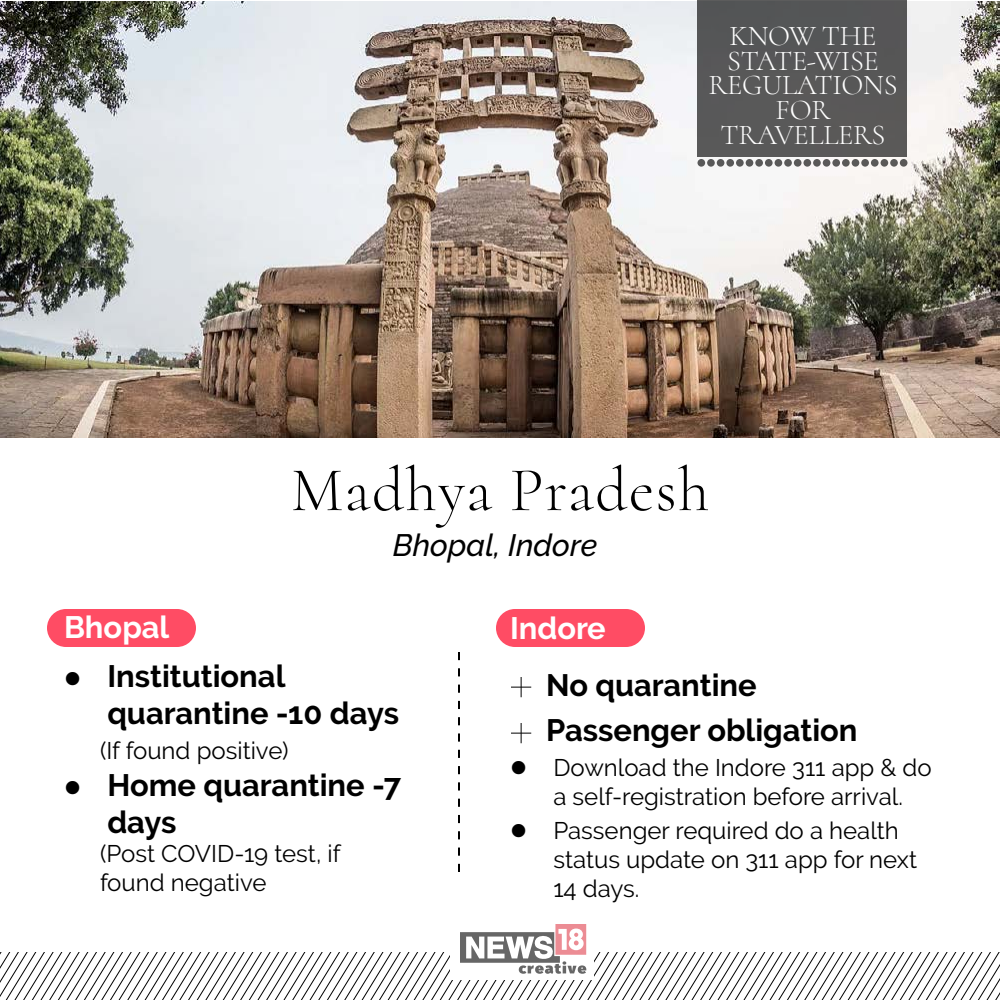
<style>
.page{position:relative;width:1000px;height:1000px;background:#fff}
.page>*{position:absolute;margin:0;border:0;box-sizing:border-box;transform-origin:0 0}
.t1{font:300 62.9px "Cormorant";letter-spacing:.02em;color:#000}
.t2{font:700 30.9px/37.1px "Raleway";color:#000}
.t3{font:italic 500 30.9px "Raleway";color:#000}
.t4{font:700 30.9px "Raleway";color:#fff}
.t5{font:300 28.6px/24.8px "Cormorant";letter-spacing:-.01em;color:#fff;text-align:center}
.t6{font:24px/28.8px "Raleway";color:#000}
</style>
<div class="page">
<svg style="left:0;top:952px;width:1000px;height:48px"></svg>
<img style="left:0;top:2px;width:1000px;height:436px">
<div style="left:698px;top:0;width:210px;height:157px;background:#585858"></div>
<div style="left:698px;top:159px;width:7px;height:8px;background:#595959;border-radius:50%"></div>
<svg style="left:707px;top:159px;width:8px;height:8px"></svg>
<div style="left:717px;top:159px;width:7px;height:8px;background:#595959;border-radius:50%"></div>
<svg style="left:726px;top:159px;width:8px;height:8px"></svg>
<svg style="left:736px;top:159px;width:8px;height:8px"></svg>
<div style="left:746px;top:159px;width:7px;height:8px;background:#595959;border-radius:50%"></div>
<svg style="left:755px;top:159px;width:8px;height:8px"></svg>
<svg style="left:765px;top:159px;width:8px;height:8px"></svg>
<div style="left:775px;top:159px;width:7px;height:8px;background:#595959;border-radius:50%"></div>
<svg style="left:784px;top:159px;width:8px;height:8px"></svg>
<svg style="left:794px;top:159px;width:8px;height:8px"></svg>
<svg style="left:803px;top:159px;width:8px;height:8px"></svg>
<svg style="left:813px;top:159px;width:8px;height:8px"></svg>
<div style="left:823px;top:159px;width:7px;height:8px;background:#5a5859;border-radius:50%"></div>
<svg style="left:832px;top:159px;width:8px;height:8px"></svg>
<svg style="left:842px;top:159px;width:8px;height:8px"></svg>
<div style="left:852px;top:159px;width:7px;height:8px;background:#5a5958;border-radius:50%"></div>
<svg style="left:861px;top:159px;width:8px;height:8px"></svg>
<svg style="left:871px;top:159px;width:8px;height:8px"></svg>
<div style="left:881px;top:159px;width:7px;height:8px;background:#5a5857;border-radius:50%"></div>
<svg style="left:890px;top:159px;width:8px;height:8px"></svg>
<div style="left:900px;top:159px;width:7px;height:8px;background:#5a5857;border-radius:50%"></div>
<svg style="left:458px;top:652px;width:2px;height:220px"></svg>
<div style="left:450px;top:926px;width:144px;height:54px;background:#fff"></div>
<svg style="left:460px;top:924px;width:126px;height:50px"></svg>
<svg style="left:511px;top:677px;width:20px;height:20px"></svg>
<svg style="left:511px;top:723px;width:20px;height:20px"></svg>
<div style="left:47px;top:609px;width:149px;height:38px;background:#ff4c64;border-radius:19px"></div>
<div style="left:496px;top:609px;width:149px;height:38px;background:#ff4c64;border-radius:19px"></div>
<p class="t5" style="left:708px;top:23px;width:191px">KNOW THE<br>STATE-WISE<br>REGULATIONS<br>FOR<br>TRAVELLERS</p>
<h1 class="t1" style="left:291px;top:452px;width:420px">Madhya Pradesh</h1>
<p class="t3" style="left:393px;top:527px;width:206px">Bhopal, Indore</p>
<p class="t4" style="left:64px;top:610px;width:107px">Bhopal</p>
<p class="t2" style="left:107px;top:658px;width:293px;text-indent:-43px">● Institutional quarantine -10 days</p>
<p class="t6" style="left:100px;top:736px;width:190px">(If found positive)</p>
<p class="t2" style="left:107px;top:767px;width:295px;text-indent:-43px">● Home quarantine -7 days</p>
<p class="t6" style="left:100px;top:839px;width:242px">(Post COVID-19 test, if found negative</p>
<p class="t4" style="left:510px;top:611px;width:97px">Indore</p>
<p class="t2" style="left:546px;top:663px;width:313px;line-height:45.1px">No quarantine<br>Passenger obligation</p>
<p class="t6" style="left:553px;top:753px;width:380px;text-indent:-43px">● Download the Indore 311 app &amp; do a self-registration before arrival.</p>
<p class="t6" style="left:553px;top:816px;width:365px;text-indent:-43px">● Passenger required do a health status update on 311 app for next<br>14 days.</p>
</div>
